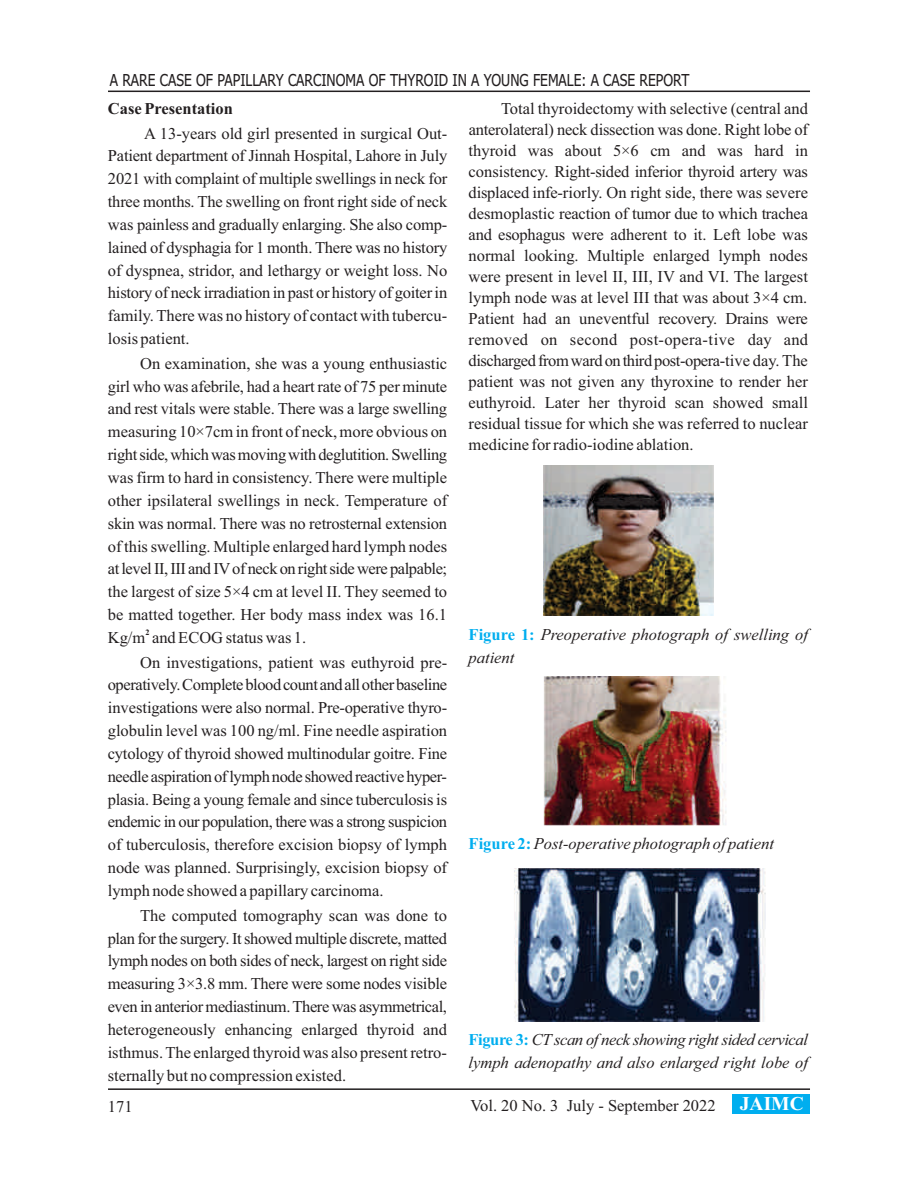
<style>
.page{position:relative;width:918px;height:1188px;background:#fff}
.page>*{position:absolute;margin:0;border:0;box-sizing:border-box;transform-origin:0 0}
.t1{font:16.5px/22.8px "Times New Roman";color:#231f20;text-align:justify}
.t2{font:italic 16.5px/22.8px "Times New Roman";color:#231f20}
.t3{font:16.5px "Tahoma";color:#231f20;scale:.84 1}
.t4{font:700 16.5px "Times New Roman";color:#231f20}
.t5{font:700 8.25px "Times New Roman";color:#231f20}
.s1{font-weight:700;font-style:normal;color:#00aeef}
.s2{font-weight:700;font-size:19.5px;color:#fff}
</style>
<div class="page">
<hr style="left:108px;top:91px;width:702px;height:1px;background:#231f20">
<hr style="left:108px;top:1088px;width:702px;height:2px;background:#231f20">
<div style="left:733px;top:1094px;width:77px;height:20px;background:#00aeef"></div>
<img style="left:544px;top:465px;width:170px;height:150px">
<img style="left:543px;top:676px;width:184px;height:149px">
<img style="left:514px;top:868px;width:252px;height:153px">
<p class="t3" style="left:110px;top:74px;width:692px">A RARE CASE OF PAPILLARY CARCINOMA OF THYROID IN A YOUNG FEMALE: A CASE REPORT</p>
<p class="t4" style="left:108px;top:103px;width:126px">Case Presentation</p>
<p class="t1" style="left:108px;top:123px;width:341px;text-indent:36px">A 13-years old girl presented in surgical Out-Patient department of Jinnah Hospital, Lahore in July 2021 with complaint of multiple swellings in neck for three months. The swelling on front right side of neck was painless and gradually enlarging. She also comp&shy;lained of dysphagia for 1 month. There was no history of dyspnea, stridor, and lethargy or weight loss. No history of neck irradiation in past or history of goiter in family. There was no history of contact with tubercu&shy;losis patient.</p>
<p class="t1" style="left:108px;top:353px;width:341px;text-indent:32px">On examination, she was a young enthusiastic girl who was afebrile, had a heart rate of 75 per minute and rest vitals were stable. There was a large swelling measuring 10×7cm in front of neck, more obvious on rightside,whichwasmovingwithdeglutition.Swelling was firm to hard in consistency. There were multiple other ipsilateral swellings in neck. Temperature of skin was normal. There was no retrosternal extension of this swelling. Multiple enlarged hard lymph nodes atlevelII,III and IVof neck on rightsidewere palpable; the largest of size 5×4 cm at level II. They seemed to be matted together. Her body mass index was 16.1</p>
<p class="t5" style="left:145px;top:629px;width:6px">2</p>
<p class="t1" style="left:140px;top:627px;width:308px;line-height:24.6px;text-indent:-32px">Kg/m and ECOG status was 1.<br>On investigations, patient was euthyroid pre-</p>
<p class="t1" style="left:108px;top:675px;width:341px">operatively.Completebloodcountandallotherbaseline investigations were also normal. Pre-operative thyro&shy;globulin level was 100 ng/ml. Fine needle aspiration cytology of thyroid showed multinodular goitre. Fine needle aspirationoflymphnode showedreactivehyper&shy;plasia. Being a young female and since tuberculosis is endemic in our population, there was a strong suspicion of tuberculosis, therefore excision biopsy of lymph node was planned. Surprisingly, excision biopsy of lymph node showed a papillary carcinoma.</p>
<p class="t1" style="left:108px;top:905px;width:341px;text-indent:32px">The computed tomography scan was done to plan for the surgery. It showed multiple discrete, matted lymph nodes on both sides of neck, largest on right side measuring 3×3.8 mm. There were some nodes visible even in anterior mediastinum.There was asymmetrical, heterogeneously enhancing enlarged thyroid and isthmus. The enlarged thyroid was also present retro&shy;sternally but no compression existed.</p>
<p class="t1" style="left:469px;top:99px;width:341px;line-height:21px;text-indent:32px">Total thyroidectomy with selective (central and anterolateral) neck dissection was done. Right lobe of thyroid was about 5×6 cm and was hard in consistency. Right-sided inferior thyroid artery was displaced infe-riorly. On right side, there was severe desmoplastic reaction of tumor due to which trachea and esophagus were adherent to it. Left lobe was normal looking. Multiple enlarged lymph nodes were present in level II, III, IV and VI. The largest lymph node was at level III that was about 3×4 cm.<br>Patient had an uneventful recovery. Drains were removed on second post-opera-tive day and dischargedfromwardonthirdpost-opera-tive day. The patient was not given any thyroxine to render her euthyroid. Later her thyroid scan showed small residual tissue for which she was referred to nuclear medicine for radio-iodine ablation.</p>
<p class="t2" style="left:469px;top:625px;width:341px"><span class="s1">Figure 1:</span> Preoperative photograph of swelling of patient</p>
<p class="t2" style="left:469px;top:834px;width:307px"><span class="s1">Figure 2:</span>Post-operative photograph of patient</p>
<p class="t2" style="left:469px;top:1029px;width:341px"><span class="s1">Figure 3:</span> CT scan of neck showing right sided cervical lymph adenopathy and also enlarged right lobe of</p>
<p class="t1" style="left:108px;top:1097px;width:26px">171</p>
<p class="t1" style="left:470px;top:1095px;width:335px">Vol. 20 No. 3 July - September 2022 <span class="s2">JAIMC</span></p>
</div>
